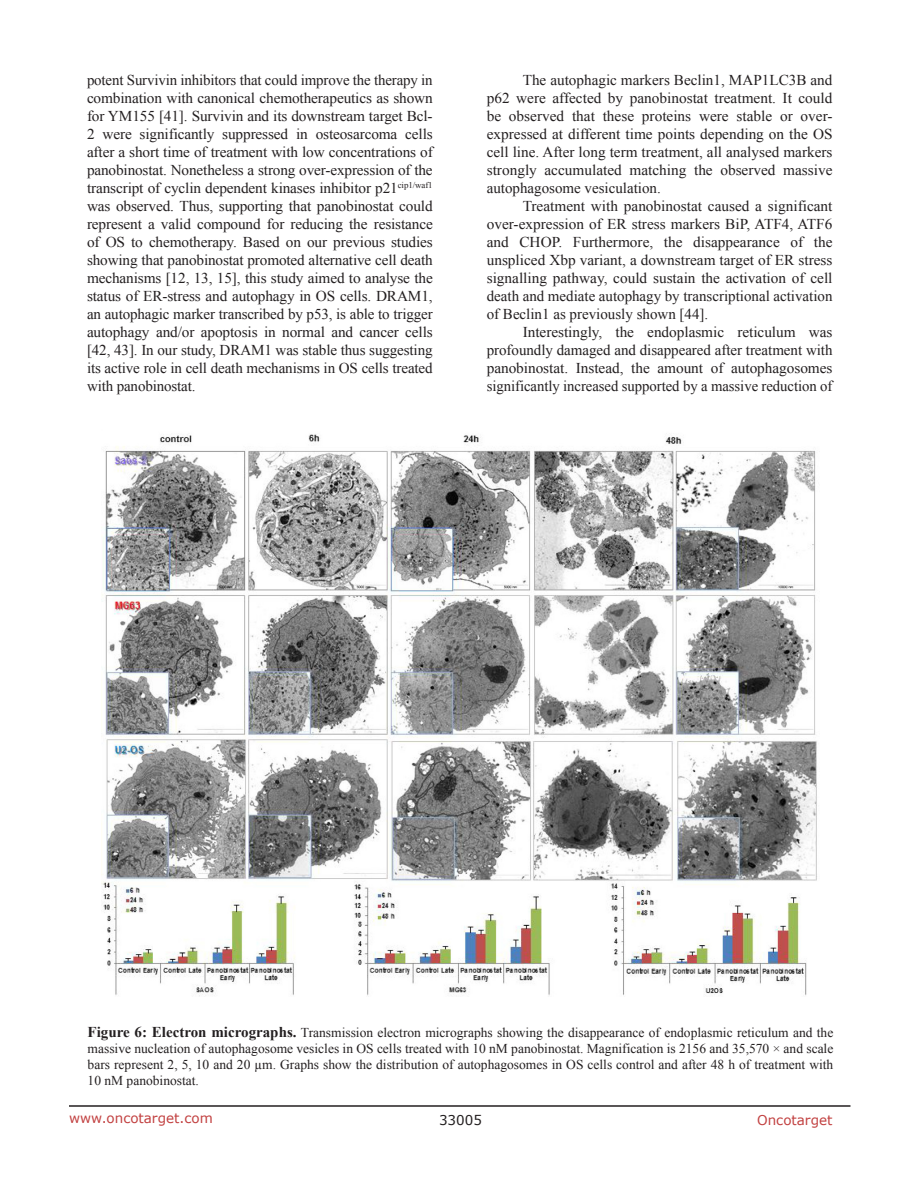
<style>
.page{position:relative;width:918px;height:1188px;background:#fff}
.page>*{position:absolute;margin:0;border:0;box-sizing:border-box;transform-origin:0 0}
.BodyText{font:15px/18px "Times New Roman";color:#231f20;text-align:justify}
.Figuretrx{font:13.5px/16.2px "Times New Roman";color:#231f20;text-align:justify}
.t1{font:13.5px "Verdana";color:#c24141}
.t2{font:13.5px "Verdana";color:#231f20}
.s1{font-weight:700;font-size:15px}
</style>
<div class="page">
<hr style="left:69px;top:1105px;width:781px;height:2px;background:#231f20">
<img style="left:101px;top:434px;width:716px;height:562px">
<p class="BodyText" style="left:87px;top:71px;width:347px">potent Survivin inhibitors that could improve the therapy in combination with canonical chemotherapeutics as shown for YM155 [41]. Survivin and its downstream target Bcl-2 were significantly suppressed in osteosarcoma cells after a short time of treatment with low concentrations of panobinostat. Nonetheless a strong over-expression of the transcript of cyclin dependent kinases inhibitor p21<sup>cip1/waf1 </sup>was observed. Thus, supporting that panobinostat could represent a valid compound for reducing the resistance of OS to chemotherapy. Based on our previous studies showing that panobinostat promoted alternative cell death mechanisms [12, 13, 15], this study aimed to analyse the status of ER-stress and autophagy in OS cells. DRAM1, an autophagic marker transcribed by p53, is able to trigger autophagy and/or apoptosis in normal and cancer cells [42, 43]. In our study, DRAM1 was stable thus suggesting its active role in cell death mechanisms in OS cells treated with panobinostat.</p>
<p class="BodyText" style="left:487px;top:71px;width:347px;text-indent:36px">The autophagic markers Beclin1, MAP1LC3B and p62 were affected by panobinostat treatment. It could be observed that these proteins were stable or over&shy;expressed at different time points depending on the OS cell line. After long term treatment, all analysed markers strongly accumulated matching the observed massive autophagosome vesiculation.</p>
<p class="BodyText" style="left:487px;top:197px;width:347px;text-indent:36px">Treatment with panobinostat caused a significant over-expression of ER stress markers BiP, ATF4, ATF6 and CHOP. Furthermore, the disappearance of the unspliced Xbp variant, a downstream target of ER stress signalling pathway, could sustain the activation of cell death and mediate autophagy by transcriptional activation of Beclin1 as previously shown [44].</p>
<p class="BodyText" style="left:487px;top:323px;width:347px;text-indent:36px">Interestingly, the endoplasmic reticulum was profoundly damaged and disappeared after treatment with panobinostat. Instead, the amount of autophagosomes significantly increased supported by a massive reduction of</p>
<p class="Figuretrx" style="left:88px;top:1024px;width:747px"><span class="s1">Figure 6: Electron micrographs.</span> Transmission electron micrographs showing the disappearance of endoplasmic reticulum and the massive nucleation of autophagosome vesicles in OS cells treated with 10 nM panobinostat. Magnification is 2156 and 35,570 × and scale bars represent 2, 5, 10 and 20 µm. Graphs show the distribution of autophagosomes in OS cells control and after 48 h of treatment with 10 nM panobinostat.</p>
<p class="t1" style="left:69px;top:1109px;width:145px">www.oncotarget.com</p>
<p class="t2" style="left:439px;top:1111px;width:44px">33005</p>
<p class="t1" style="left:757px;top:1111px;width:77px">Oncotarget</p>
</div>
